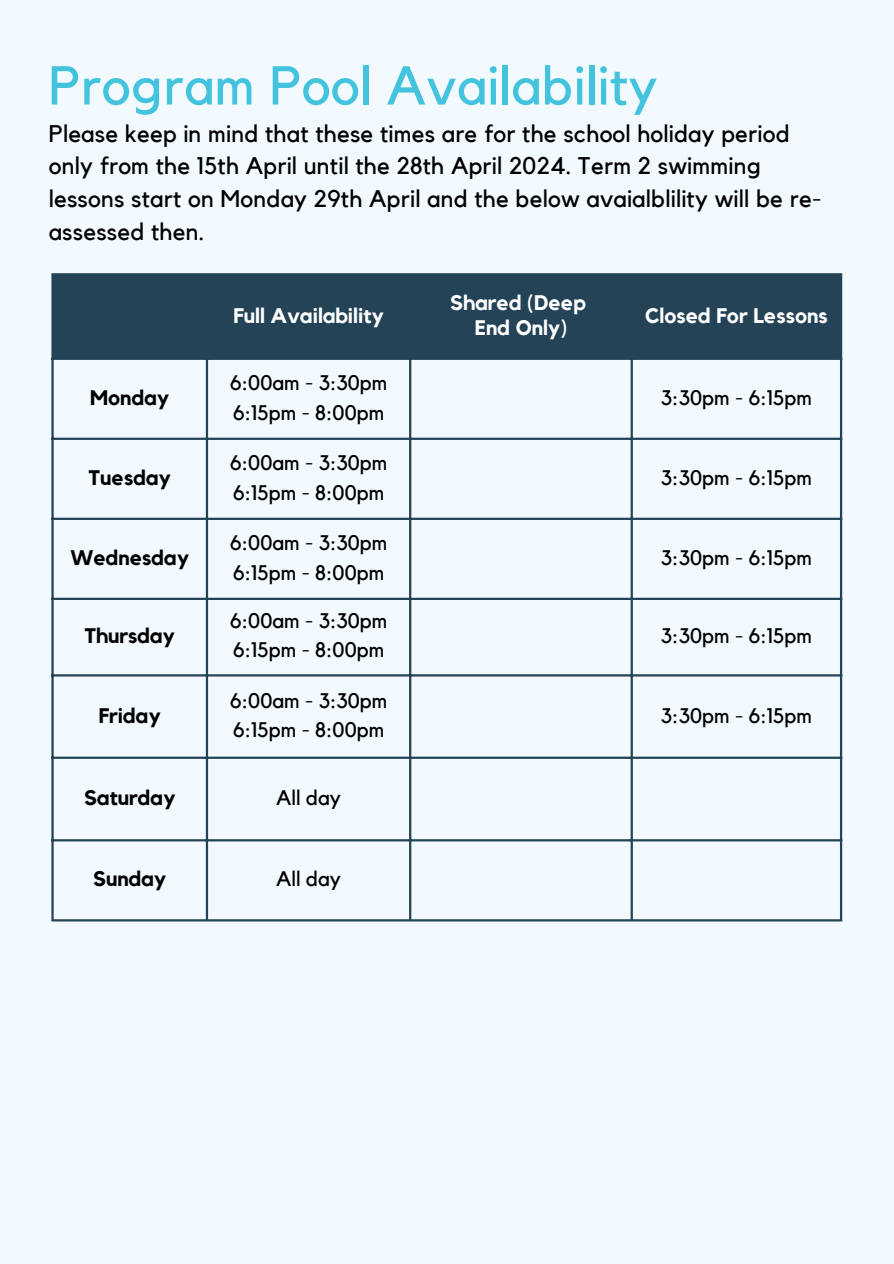
<style>
.page{position:relative;width:894px;height:1264px;background:#fff}
.page>*{position:absolute;margin:0;border:0;box-sizing:border-box;transform-origin:0 0}
.t1{font:54px "Kollektif";letter-spacing:.01em;color:#43c3dd}
.t2{font:24px/32.7px "Kollektif";letter-spacing:.01em;color:#000}
.t3{font:21px "Kollektif";color:#000}
.t4{font:700 21px "Kollektif";color:#fff}
.t5{font:700 21px "Kollektif";color:#000}
</style>
<div class="page">
<div style="left:0;top:0;width:893px;height:1263px;background:#f2faff"></div>
<div style="left:54px;top:275px;width:785px;height:82px;background:#244357"></div>
<hr style="left:51px;top:275px;width:3px;height:644px;background:#244357">
<hr style="left:206px;top:275px;width:2px;height:644px;background:#244357">
<hr style="left:409px;top:275px;width:2px;height:644px;background:#244357">
<hr style="left:630px;top:275px;width:2px;height:644px;background:#244357">
<hr style="left:839px;top:275px;width:3px;height:644px;background:#244357">
<hr style="left:51px;top:273px;width:791px;height:2px;background:#244357">
<hr style="left:51px;top:357px;width:791px;height:3px;background:#244357">
<hr style="left:51px;top:437px;width:791px;height:3px;background:#244357">
<hr style="left:51px;top:517px;width:791px;height:3px;background:#244357">
<hr style="left:51px;top:597px;width:791px;height:3px;background:#244357">
<hr style="left:51px;top:674px;width:791px;height:2px;background:#244357">
<hr style="left:51px;top:756px;width:791px;height:3px;background:#244357">
<hr style="left:51px;top:839px;width:791px;height:2px;background:#244357">
<hr style="left:51px;top:919px;width:791px;height:2px;background:#244357">
<p class="t1" style="left:49px;top:61px;width:610px">Program Pool Availability</p>
<p class="t2" style="left:49px;top:118px;width:742px">Please keep in mind that these times are for the school holiday period</p>
<p class="t2" style="left:49px;top:151px;width:773px">only from the 15th April until the 28th April 2024. Term 2 swimming lessons start on Monday 29th April and the below avaialblility will be re&shy;assessed then.</p>
<p class="t5" style="left:90px;top:388px;width:80px">Monday</p>
<p class="t5" style="left:88px;top:468px;width:84px">Tuesday</p>
<p class="t5" style="left:70px;top:548px;width:120px">Wednesday</p>
<p class="t5" style="left:84px;top:625px;width:92px">Thursday</p>
<p class="t5" style="left:99px;top:705px;width:64px">Friday</p>
<h1 class="t4" style="left:233px;top:306px;width:152px">Full Availability</h1>
<p class="t3" style="left:230px;top:373px;width:159px">6:00am - 3:30pm</p>
<p class="t3" style="left:233px;top:402px;width:153px">6:15pm - 8:00pm</p>
<p class="t3" style="left:230px;top:453px;width:159px">6:00am - 3:30pm</p>
<p class="t3" style="left:233px;top:482px;width:153px">6:15pm - 8:00pm</p>
<p class="t3" style="left:230px;top:533px;width:159px">6:00am - 3:30pm</p>
<p class="t3" style="left:233px;top:562px;width:153px">6:15pm - 8:00pm</p>
<p class="t3" style="left:230px;top:611px;width:159px">6:00am - 3:30pm</p>
<p class="t3" style="left:233px;top:640px;width:153px">6:15pm - 8:00pm</p>
<p class="t3" style="left:230px;top:691px;width:159px">6:00am - 3:30pm</p>
<p class="t3" style="left:233px;top:720px;width:153px">6:15pm - 8:00pm</p>
<p class="t5" style="left:84px;top:788px;width:93px">Saturday</p>
<p class="t3" style="left:276px;top:788px;width:66px">All day</p>
<p class="t5" style="left:93px;top:869px;width:75px">Sunday</p>
<p class="t3" style="left:276px;top:869px;width:66px">All day</p>
<p class="t4" style="left:450px;top:293px;width:137px">Shared (Deep</p>
<p class="t4" style="left:474px;top:318px;width:94px">End Only)</p>
<p class="t4" style="left:644px;top:306px;width:184px">Closed For Lessons</p>
<p class="t3" style="left:660px;top:388px;width:152px">3:30pm - 6:15pm</p>
<p class="t3" style="left:660px;top:468px;width:152px">3:30pm - 6:15pm</p>
<p class="t3" style="left:660px;top:548px;width:152px">3:30pm - 6:15pm</p>
<p class="t3" style="left:660px;top:625px;width:152px">3:30pm - 6:15pm</p>
<p class="t3" style="left:660px;top:705px;width:152px">3:30pm - 6:15pm</p>
</div>
